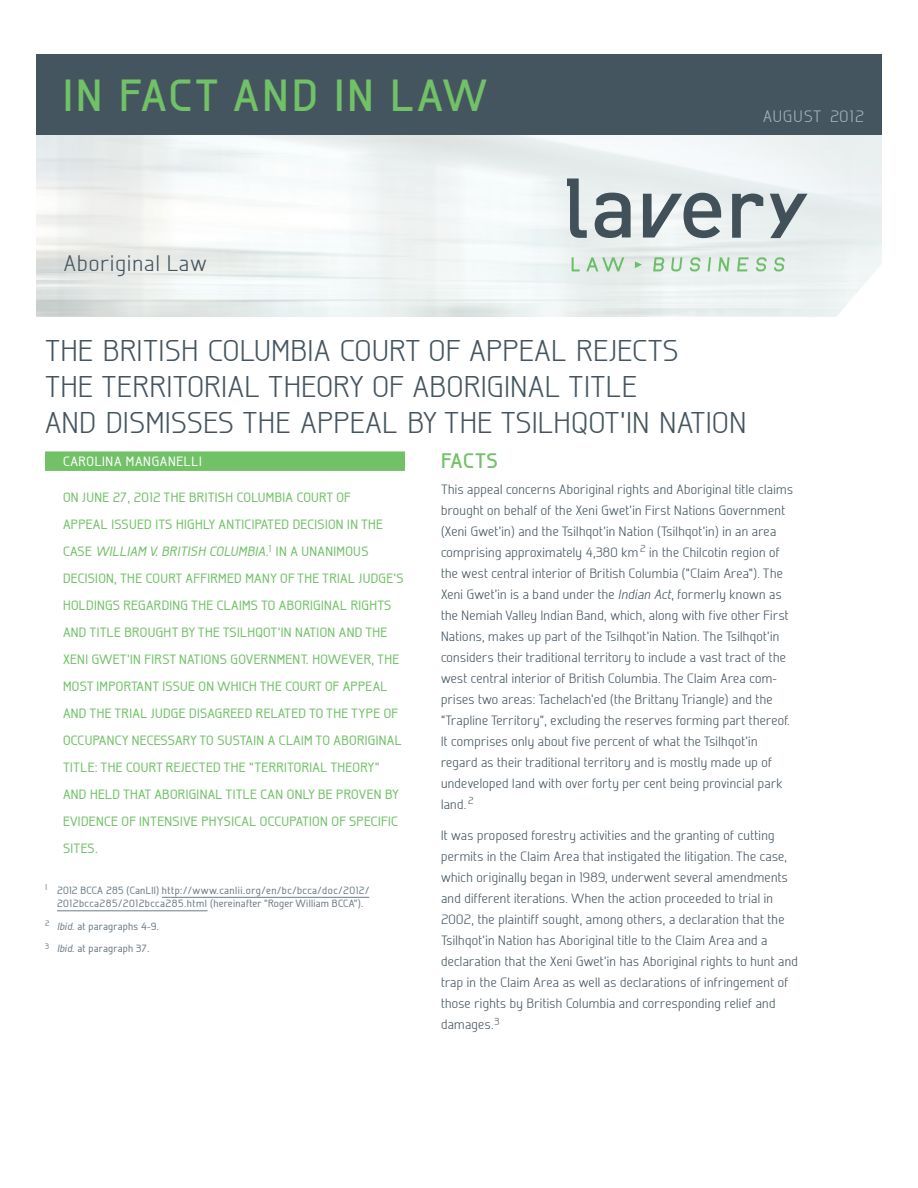
<style>
.page{position:relative;width:918px;height:1188px;background:#fff}
.page>*{position:absolute;margin:0;border:0;box-sizing:border-box;transform-origin:0 0}
.t1{font:700 45px "Galette";letter-spacing:.075em;color:#71c167}
.t2{font:300 30px/36px "Galette";letter-spacing:.025em;color:#45555f}
.t3{font:300 22.5px "Galette";letter-spacing:.05em;color:#45555f}
.Titre_4{font:700 21px "Galette";letter-spacing:.02em;color:#71c167}
.t4{font:300 16.5px "Galette";letter-spacing:.075em;color:#a8b4bc}
.Texte{font:300 13.5px/21px "Galette";letter-spacing:.025em;color:#45555f}
.Introduction{font:500 13.5px/27px "Galette";letter-spacing:.025em;color:#71c167}
.Auteur{font:500 13.5px "Galette";letter-spacing:.05em;color:#fff}
.Notes_de_bas{font:500 10.5px/13.5px "Galette";letter-spacing:.025em;color:#6c7c86;text-align:center}
.s1{font-style:italic}
</style>
<div class="page">
<div style="left:36px;top:54px;width:846px;height:81px;background:#45555f"></div>
<div style="left:45px;top:451px;width:360px;height:20px;background:#71c167"></div>
<hr style="left:162px;top:897px;width:207px;height:1px;background:#6c7c86">
<hr style="left:57px;top:910px;width:150px;height:1px;background:#6c7c86">
<svg style="left:595px;top:193px;width:36px;height:45px;background:#838e93"></svg>
<svg style="left:567px;top:178px;width:20px;height:60px"></svg>
<svg style="left:643px;top:193px;width:78px;height:45px"></svg>
<svg style="left:732px;top:194px;width:31px;height:44px"></svg>
<svg style="left:770px;top:194px;width:38px;height:44px;background:#a7b0b4"></svg>
<svg style="left:572px;top:257px;width:8px;height:14px"></svg>
<svg style="left:586px;top:257px;width:38px;height:14px"></svg>
<svg style="left:653px;top:257px;width:11px;height:14px"></svg>
<svg style="left:671px;top:257px;width:11px;height:14px"></svg>
<svg style="left:690px;top:257px;width:11px;height:14px"></svg>
<svg style="left:708px;top:257px;width:3px;height:14px"></svg>
<svg style="left:718px;top:257px;width:12px;height:14px"></svg>
<svg style="left:737px;top:257px;width:12px;height:14px"></svg>
<svg style="left:756px;top:257px;width:11px;height:14px"></svg>
<svg style="left:774px;top:257px;width:11px;height:14px"></svg>
<svg style="left:635px;top:262px;width:7px;height:6px"></svg>
<p class="t1" style="left:63px;top:67px;width:426px">IN FACT AND IN LAW</p>
<p class="t3" style="left:64px;top:250px;width:144px">Aboriginal Law</p>
<p class="t4" style="left:763px;top:106px;width:102px">AUGUST 2012</p>
<p class="t2" style="left:45px;top:332px;width:703px">THE BRITISH COLUMBIA COURT OF APPEAL REJECTS<br>THE TERRITORIAL THEORY OF ABORIGINAL TITLE<br>AND DISMISSES THE APPEAL BY THE TSILHQOT’IN NATION</p>
<p class="Auteur" style="left:63px;top:453px;width:140px">CAROLINA MANGANELLI</p>
<p class="Introduction" style="left:63px;top:484px;width:342px">ON JUNE 27, 2012 THE BRITISH COLUMBIA COURT OF<br>APPEAL ISSUED ITS HIGHLY ANTICIPATED DECISION IN THE CASE <span class="s1">WILLIAM V. BRITISH COLUMBIA</span>.<sup>1</sup> IN A UNANIMOUS DECISION, THE COURT AFFIRMED MANY OF THE TRIAL JUDGE’S HOLDINGS REGARDING THE CLAIMS TO ABORIGINAL RIGHTS AND TITLE BROUGHT BY THE TSILHQOT’IN NATION AND THE XENI GWET’IN FIRST NATIONS GOVERNMENT. HOWEVER, THE MOST IMPORTANT ISSUE ON WHICH THE COURT OF APPEAL AND THE TRIAL JUDGE DISAGREED RELATED TO THE TYPE OF OCCUPANCY NECESSARY TO SUSTAIN A CLAIM TO ABORIGINAL TITLE: THE COURT REJECTED THE “TERRITORIAL THEORY” AND HELD THAT ABORIGINAL TITLE CAN ONLY BE PROVEN BY EVIDENCE OF INTENSIVE PHYSICAL OCCUPATION OF SPECIFIC SITES.</p>
<p class="Notes_de_bas" style="left:45px;top:883px;width:326px"><sup>1</sup> 2012 BCCA 285 (CanLII) http://www.canlii.org/en/bc/bcca/doc/2012/<br>2012bcca285/2012bcca285.html (hereinafter “Roger William BCCA”).</p>
<p class="Notes_de_bas" style="left:45px;top:919px;width:115px"><sup>2</sup> <span class="s1">Ibid</span>. at paragraphs 4-9.</p>
<p class="Notes_de_bas" style="left:45px;top:941px;width:106px"><sup>3</sup> <span class="s1">Ibid</span>. at paragraph 37.</p>
<p class="Titre_4" style="left:441px;top:447px;width:58px">FACTS</p>
<p class="Texte" style="left:441px;top:478px;width:354px">This appeal concerns Aboriginal rights and Aboriginal title claims brought on behalf of the Xeni Gwet’in First Nations Government (Xeni Gwet’in) and the Tsilhqot’in Nation (Tsilhqot’in) in an area comprising approximately 4,380 km<sup>2</sup> in the Chilcotin region of the west central interior of British Columbia (“Claim Area”). The Xeni Gwet’in is a band under the <span class="s1">Indian Act</span>, formerly known as the Nemiah Valley Indian Band, which, along with five other First Nations, makes up part of the Tsilhqot’in Nation. The Tsilhqot’in considers their traditional territory to include a vast tract of the west central interior of British Columbia. The Claim Area com&shy;prises two areas: Tachelach’ed (the Brittany Triangle) and the “Trapline Territory”, excluding the reserves forming part thereof.<br>It comprises only about five percent of what the Tsilhqot’in regard as their traditional territory and is mostly made up of undeveloped land with over forty per cent being provincial park land. <sup>2</sup></p>
<p class="Texte" style="left:441px;top:825px;width:358px">It was proposed forestry activities and the granting of cutting permits in the Claim Area that instigated the litigation. The case, which originally began in 1989, underwent several amendments and different iterations. When the action proceeded to trial in 2002, the plaintiff sought, among others, a declaration that the Tsilhqot’in Nation has Aboriginal title to the Claim Area and a declaration that the Xeni Gwet’in has Aboriginal rights to hunt and trap in the Claim Area as well as declarations of infringement of those rights by British Columbia and corresponding relief and damages.<sup>3</sup></p>
</div>
